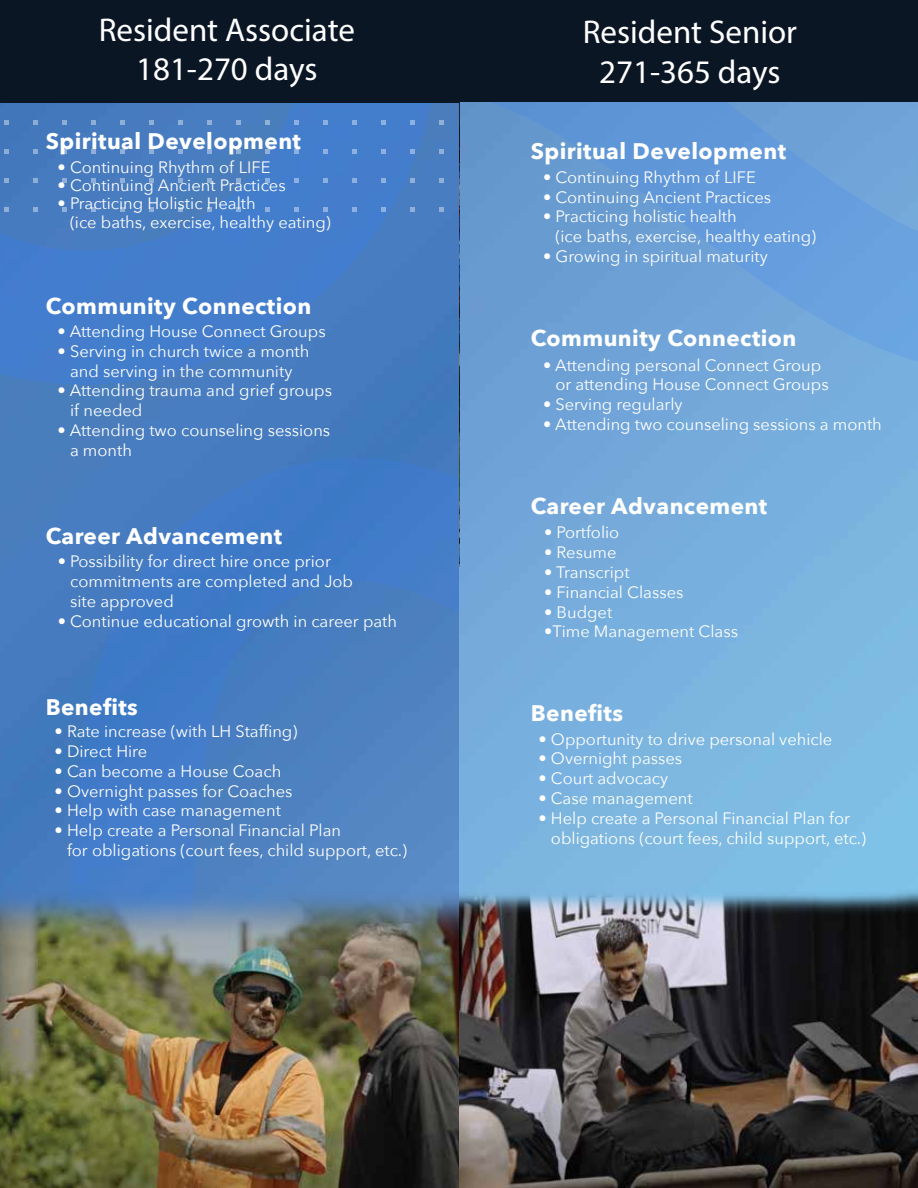
<style>
.page{position:relative;width:918px;height:1188px;background:#fff}
.page>*{position:absolute;margin:0;border:0;box-sizing:border-box;transform-origin:0 0}
.t1{font:33px/39.6px "Myriad Pro";color:#fff;text-align:center}
.t2{font:700 22.5px "Avenir Next";letter-spacing:.02em;color:#fff}
.t3{font:16.5px/19.8px "Avenir Next";color:#fff}
</style>
<div class="page">
<svg style="left:0;top:102px;width:438px;height:282px;background:#447cc5"></svg>
<svg style="left:0;top:375px;width:435px;height:489px;background:#457bbe"></svg>
<svg style="left:106px;top:418px;width:353px;height:446px;background:#467dc3"></svg>
<svg style="left:439px;top:120px;width:5px;height:5px"></svg>
<svg style="left:439px;top:149px;width:5px;height:5px"></svg>
<svg style="left:439px;top:178px;width:5px;height:5px"></svg>
<svg style="left:439px;top:207px;width:5px;height:5px"></svg>
<svg style="left:410px;top:120px;width:5px;height:5px"></svg>
<svg style="left:410px;top:149px;width:5px;height:5px"></svg>
<svg style="left:410px;top:178px;width:5px;height:5px"></svg>
<svg style="left:410px;top:207px;width:5px;height:5px"></svg>
<svg style="left:381px;top:120px;width:5px;height:5px"></svg>
<svg style="left:381px;top:149px;width:5px;height:5px"></svg>
<svg style="left:381px;top:178px;width:5px;height:5px"></svg>
<svg style="left:381px;top:207px;width:5px;height:5px"></svg>
<svg style="left:352px;top:120px;width:5px;height:5px"></svg>
<svg style="left:352px;top:149px;width:5px;height:5px"></svg>
<svg style="left:352px;top:178px;width:5px;height:5px"></svg>
<svg style="left:352px;top:207px;width:5px;height:5px"></svg>
<svg style="left:323px;top:120px;width:5px;height:5px"></svg>
<svg style="left:323px;top:149px;width:5px;height:5px"></svg>
<svg style="left:323px;top:178px;width:5px;height:5px"></svg>
<svg style="left:323px;top:207px;width:5px;height:5px"></svg>
<svg style="left:294px;top:120px;width:5px;height:5px"></svg>
<svg style="left:294px;top:149px;width:5px;height:5px"></svg>
<svg style="left:294px;top:178px;width:5px;height:5px"></svg>
<svg style="left:294px;top:207px;width:5px;height:5px"></svg>
<svg style="left:265px;top:120px;width:5px;height:5px"></svg>
<svg style="left:265px;top:149px;width:5px;height:5px"></svg>
<svg style="left:265px;top:178px;width:5px;height:5px"></svg>
<svg style="left:265px;top:207px;width:5px;height:5px"></svg>
<svg style="left:236px;top:120px;width:5px;height:5px"></svg>
<svg style="left:236px;top:149px;width:5px;height:5px"></svg>
<svg style="left:236px;top:178px;width:5px;height:5px"></svg>
<svg style="left:236px;top:207px;width:5px;height:5px"></svg>
<svg style="left:207px;top:120px;width:5px;height:5px"></svg>
<svg style="left:207px;top:149px;width:5px;height:5px"></svg>
<svg style="left:207px;top:178px;width:5px;height:5px"></svg>
<svg style="left:207px;top:207px;width:5px;height:5px"></svg>
<svg style="left:178px;top:120px;width:5px;height:5px"></svg>
<svg style="left:178px;top:149px;width:5px;height:5px"></svg>
<svg style="left:178px;top:178px;width:5px;height:5px"></svg>
<svg style="left:178px;top:207px;width:5px;height:5px"></svg>
<svg style="left:149px;top:120px;width:5px;height:5px"></svg>
<svg style="left:149px;top:149px;width:5px;height:5px"></svg>
<svg style="left:149px;top:178px;width:5px;height:5px"></svg>
<svg style="left:149px;top:207px;width:5px;height:5px"></svg>
<svg style="left:120px;top:120px;width:5px;height:5px"></svg>
<svg style="left:120px;top:149px;width:5px;height:5px"></svg>
<svg style="left:120px;top:178px;width:5px;height:5px"></svg>
<svg style="left:120px;top:207px;width:5px;height:5px"></svg>
<svg style="left:91px;top:120px;width:4px;height:5px"></svg>
<svg style="left:91px;top:149px;width:4px;height:5px"></svg>
<svg style="left:91px;top:178px;width:4px;height:5px"></svg>
<svg style="left:91px;top:207px;width:4px;height:5px"></svg>
<svg style="left:62px;top:120px;width:4px;height:5px"></svg>
<svg style="left:62px;top:149px;width:4px;height:5px"></svg>
<svg style="left:62px;top:178px;width:4px;height:5px"></svg>
<svg style="left:62px;top:207px;width:4px;height:5px"></svg>
<svg style="left:33px;top:120px;width:4px;height:5px"></svg>
<svg style="left:33px;top:149px;width:4px;height:5px"></svg>
<svg style="left:33px;top:178px;width:4px;height:5px"></svg>
<svg style="left:33px;top:207px;width:4px;height:5px"></svg>
<svg style="left:4px;top:120px;width:4px;height:5px"></svg>
<svg style="left:4px;top:149px;width:4px;height:5px"></svg>
<svg style="left:4px;top:178px;width:4px;height:5px"></svg>
<svg style="left:4px;top:207px;width:4px;height:5px"></svg>
<img style="left:455px;top:107px;width:4px;height:459px">
<div style="left:0;top:0;width:459px;height:102px;background:#0b1625"></div>
<img style="left:0;top:864px;width:459px;height:324px">
<img style="left:459px;top:413px;width:459px;height:775px">
<svg style="left:460px;top:102px;width:458px;height:311px;background:#6a9fd6"></svg>
<div style="left:459px;top:0;width:459px;height:102px;background:#0b1625"></div>
<img style="left:460px;top:870px;width:458px;height:318px">
<hr style="left:459px;top:0;width:1px;height:102px;background:#8bd5ee">
<hr style="left:459px;top:565px;width:1px;height:102px;background:#8bd5ee">
<img style="left:459px;top:102px;width:1px;height:464px">
<p class="t1" style="left:99px;top:9px;width:258px">Resident Associate<br>181-270 days</p>
<p class="t1" style="left:583px;top:12px;width:216px">Resident Senior<br>271-365 days</p>
<p class="t2" style="left:46px;top:121px;width:257px">Spiritual Development</p>
<p class="t3" style="left:58px;top:156px;width:214px">• Continuing Rhythm of LIFE</p>
<p class="t3" style="left:58px;top:174px;width:230px">• Continuing Ancient Practices</p>
<p class="t3" style="left:70px;top:192px;width:262px;text-indent:-12px">• Practicing Holistic Health<br>(ice baths, exercise, healthy eating)</p>
<p class="t2" style="left:46px;top:287px;width:267px">Community Connection</p>
<p class="t3" style="left:58px;top:321px;width:270px">• Attending House Connect Groups</p>
<p class="t3" style="left:58px;top:340px;width:253px;text-align:center">• Serving in church twice a month and serving in the community</p>
<p class="t3" style="left:70px;top:380px;width:264px;text-indent:-12px">• Attending trauma and grief groups if needed</p>
<p class="t3" style="left:70px;top:420px;width:262px;text-indent:-12px">• Attending two counseling sessions a month</p>
<p class="t2" style="left:46px;top:517px;width:238px">Career Advancement</p>
<p class="t3" style="left:70px;top:551px;width:284px;text-indent:-12px">• Possibility for direct hire once prior commitments are completed and Job site approved</p>
<p class="t3" style="left:58px;top:610px;width:341px">• Continue educational growth in career path</p>
<p class="t2" style="left:46px;top:687px;width:94px">Benefits</p>
<p class="t3" style="left:55px;top:721px;width:244px">• Rate increase (with LH Staffing)</p>
<p class="t3" style="left:55px;top:741px;width:94px">• Direct Hire</p>
<p class="t3" style="left:55px;top:760px;width:228px">• Can become a House Coach</p>
<p class="t3" style="left:55px;top:780px;width:239px">• Overnight passes for Coaches</p>
<p class="t3" style="left:55px;top:800px;width:228px">• Help with case management</p>
<p class="t3" style="left:67px;top:820px;width:342px;text-indent:-12px">• Help create a Personal Financial Plan<br>for obligations (court fees, child support, etc.)</p>
<p class="t2" style="left:531px;top:131px;width:257px">Spiritual Development</p>
<p class="t3" style="left:543px;top:166px;width:214px">• Continuing Rhythm of LIFE</p>
<p class="t3" style="left:543px;top:186px;width:230px">• Continuing Ancient Practices</p>
<p class="t3" style="left:556px;top:206px;width:262px;text-indent:-12px">• Practicing holistic health<br>(ice baths, exercise, healthy eating)</p>
<p class="t3" style="left:543px;top:246px;width:226px">• Growing in spiritual maturity</p>
<p class="t2" style="left:531px;top:319px;width:267px">Community Connection</p>
<p class="t3" style="left:556px;top:354px;width:275px;text-indent:-12px">• Attending personal Connect Group or attending House Connect Groups</p>
<p class="t3" style="left:543px;top:394px;width:141px">• Serving regularly</p>
<p class="t3" style="left:543px;top:414px;width:340px">• Attending two counseling sessions a month</p>
<p class="t2" style="left:531px;top:487px;width:238px">Career Advancement</p>
<p class="t3" style="left:544px;top:522px;width:77px">• Portfolio</p>
<p class="t3" style="left:544px;top:542px;width:74px">• Resume</p>
<p class="t3" style="left:544px;top:562px;width:87px">• Transcript</p>
<p class="t3" style="left:544px;top:581px;width:141px">• Financial Classes</p>
<p class="t3" style="left:544px;top:601px;width:70px">• Budget</p>
<p class="t3" style="left:544px;top:621px;width:195px">•Time Management Class</p>
<p class="t2" style="left:531px;top:694px;width:94px">Benefits</p>
<p class="t3" style="left:539px;top:728px;width:295px">• Opportunity to drive personal vehicle</p>
<p class="t3" style="left:539px;top:748px;width:145px">• Overnight passes</p>
<p class="t3" style="left:539px;top:768px;width:131px">• Court advocacy</p>
<p class="t3" style="left:539px;top:788px;width:156px">• Case management</p>
<p class="t3" style="left:551px;top:807px;width:317px;text-indent:-12px">• Help create a Personal Financial Plan for obligations (court fees, child support, etc.)</p>
</div>
